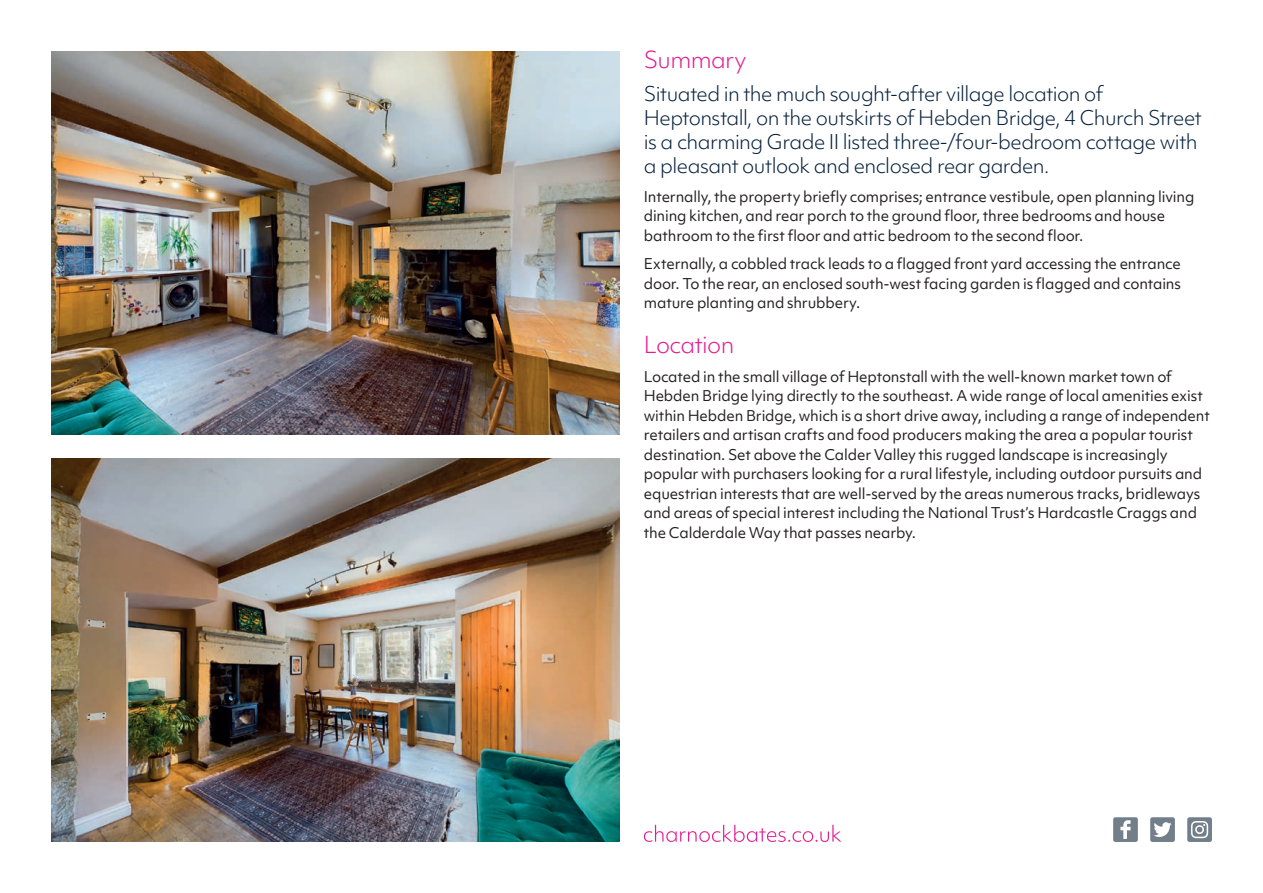
<style>
.page{position:relative;width:1263px;height:893px;background:#fff}
.page>*{position:absolute;margin:0;border:0;box-sizing:border-box;transform-origin:0 0}
.t1{font:300 22.5px "Objektiv Mk 1";letter-spacing:-.03em;color:#e21d90}
.t2{font:300 19.5px/24px "Objektiv Mk 1";letter-spacing:-.025em;color:#05203d}
.t3{font:14.25px/19.5px "Objektiv Mk 1";letter-spacing:-.01em;color:#231f20}
</style>
<div class="page">
<div style="left:1150px;top:817px;width:25px;height:25px;background:#727f8a;border-radius:2px"></div>
<svg style="left:1154px;top:822px;width:17px;height:15px"></svg>
<div style="left:1113px;top:817px;width:25px;height:25px;background:#727f8a;border-radius:2px"></div>
<svg style="left:1120px;top:820px;width:10px;height:19px"></svg>
<div style="left:1187px;top:817px;width:25px;height:25px;background:#727f8a;border-radius:2px"></div>
<svg style="left:1191px;top:821px;width:17px;height:17px"></svg>
<svg style="left:644px;top:825px;width:197px;height:17px"></svg>
<img style="left:51px;top:51px;width:568px;height:383px">
<img style="left:51px;top:459px;width:568px;height:383px">
<h1 class="t1" style="left:644px;top:44px;width:104px">Summary</h1>
<h2 class="t2" style="left:644px;top:82px;width:559px">Situated in the much sought-after village location of Heptonstall, on the outskirts of Hebden Bridge, 4 Church Street is a charming Grade II listed three-/four-bedroom cottage with a pleasant outlook and enclosed rear garden.</h2>
<p class="t3" style="left:644px;top:186px;width:552px">Internally, the property briefly comprises; entrance vestibule, open planning living dining kitchen, and rear porch to the ground floor, three bedrooms and house bathroom to the first floor and attic bedroom to the second floor.</p>
<p class="t3" style="left:644px;top:254px;width:539px;text-align:justify">Externally, a cobbled track leads to a flagged front yard accessing the entrance door. To the rear, an enclosed south-west facing garden is flagged and contains mature planting and shrubbery.</p>
<h1 class="t1" style="left:644px;top:329px;width:92px">Location</h1>
<p class="t3" style="left:644px;top:366px;width:568px">Located in the small village of Heptonstall with the well-known market town of Hebden Bridge lying directly to the southeast. A wide range of local amenities exist within Hebden Bridge, which is a short drive away, including a range of independent retailers and artisan crafts and food producers making the area a popular tourist destination. Set above the Calder Valley this rugged landscape is increasingly popular with purchasers looking for a rural lifestyle, including outdoor pursuits and equestrian interests that are well-served by the areas numerous tracks, bridleways and areas of special interest including the National Trust’s Hardcastle Craggs and the Calderdale Way that passes nearby.</p>
</div>
